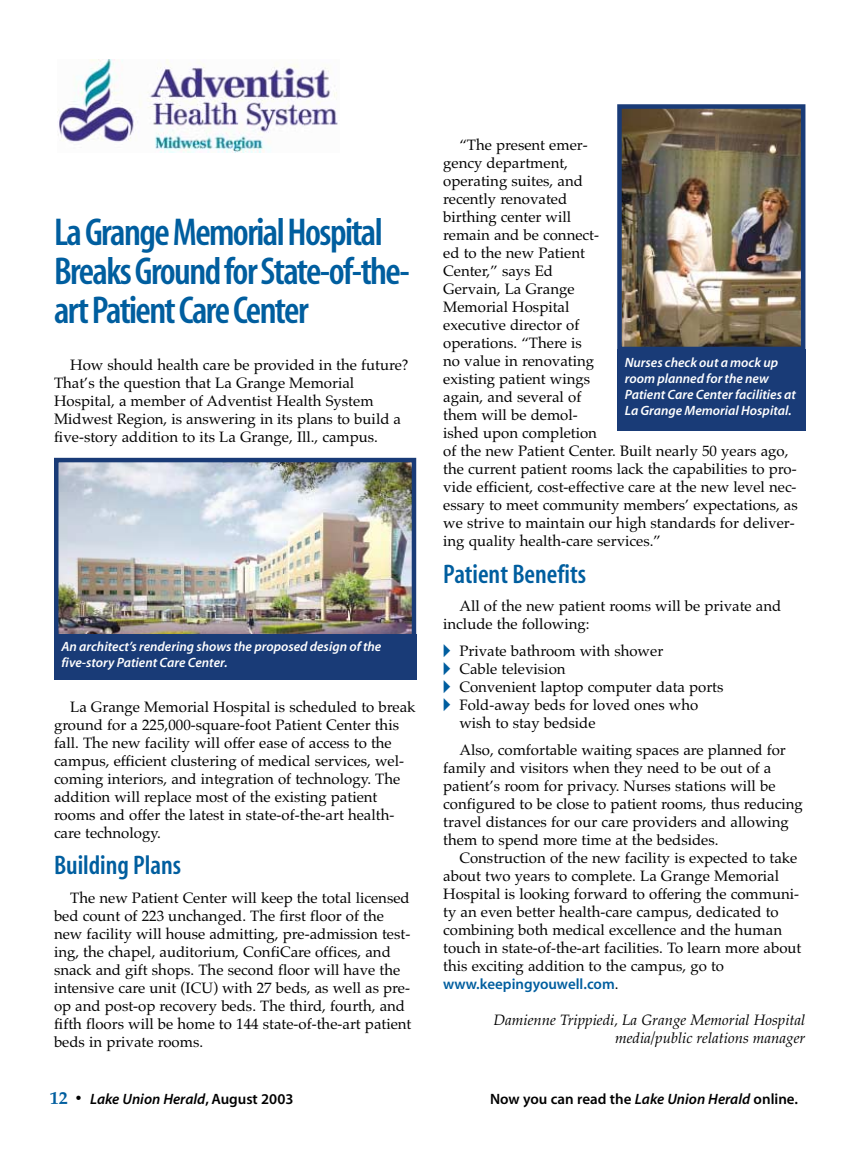
<style>
.page{position:relative;width:864px;height:1152px;background:#fff}
.page>*{position:absolute;margin:0;border:0;box-sizing:border-box;transform-origin:0 0}
.t1{font:39px/38.8px "Myriad MM 565 300";letter-spacing:-.04em;color:#005e9f}
.t2{font:27px "Myriad MM 565 300";color:#005e9f}
.t3{font:15px/18px "Palatino";color:#000}
.t4{font:italic 15px/18px "Palatino";color:#000;text-align:right}
.t5{font:15px "Myriad MM 565 600";color:#000}
.t6{font:15px "Myriad MM It 565 600";color:#000}
.t7{font:15px "Myriad MM 565 600";color:#005e9f}
.t8{font:13.5px/16.2px "Myriad MM It 565 600";color:#fff}
.s1{font-family:"European Pi Three";color:#005e9f}
.s2{font-family:"Palatino";color:#000}
.s3{font-family:"Palatino";font-weight:700;font-size:18px;color:#005e9f}
.s4{font-family:"Myriad MM 565 600";font-size:18px}
.s5{font-family:"Myriad MM 565 600"}
.s6{font-family:"Myriad MM It 565 600"}
</style>
<div class="page">
<img style="left:57px;top:59px;width:281px;height:94px">
<img style="left:59px;top:463px;width:352px;height:171px">
<div style="left:54px;top:458px;width:362px;height:190px;border:4px solid #193b77"></div>
<div style="left:54px;top:634px;width:362px;height:46px;background:#193b77"></div>
<img style="left:622px;top:109px;width:178px;height:237px">
<div style="left:617px;top:104px;width:188px;height:247px;border:4px solid #193b77"></div>
<div style="left:617px;top:350px;width:188px;height:81px;background:#193b77"></div>
<h1 class="t1" style="left:54px;top:216px;width:357px">La Grange Memorial Hospital<br>Breaks Ground for State-of-the&shy;art Patient Care Center</h1>
<p class="t3" style="left:54px;top:357px;width:356px;text-indent:16px">How should health care be provided in the future?<br>That’s the question that La Grange Memorial Hospital, a member of Adventist Health System Midwest Region, is answering in its plans to build a five-story addition to its La Grange, Ill., campus.</p>
<p class="t8" style="left:62px;top:640px;width:321px">An architect’s rendering shows the proposed design of the five-story Patient Care Center.</p>
<p class="t3" style="left:54px;top:699px;width:363px;text-indent:16px">La Grange Memorial Hospital is scheduled to break ground for a 225,000-square-foot Patient Center this fall. The new facility will offer ease of access to the campus, efficient clustering of medical services, wel&shy;coming interiors, and integration of technology. The addition will replace most of the existing patient rooms and offer the latest in state-of-the-art health&shy;care technology.</p>
<h2 class="t2" style="left:54px;top:855px;width:129px">Building Plans</h2>
<p class="t3" style="left:54px;top:891px;width:359px;text-indent:16px">The new Patient Center will keep the total licensed bed count of 223 unchanged. The first floor of the new facility will house admitting, pre-admission test&shy;ing, the chapel, auditorium, ConfiCare offices, and snack and gift shops. The second floor will have the intensive care unit (ICU) with 27 beds, as well as pre&shy;op and post-op recovery beds. The third, fourth, and fifth floors will be home to 144 state-of-the-art patient beds in private rooms.</p>
<p class="t3" style="left:443px;top:137px;width:356px;text-indent:16px">“The present emer-<br>gency department,<br>operating suites, and<br>recently renovated<br>birthing center will<br>remain and be connect-<br>ed to the new Patient<br>Center,” says Ed<br>Gervain, La Grange<br>Memorial Hospital<br>executive director of<br>operations. “There is<br>no value in renovating<br>existing patient wings<br>again, and several of<br>them will be demol-<br>ished upon completion<br>of the new Patient Center. Built nearly 50 years ago, the current patient rooms lack the capabilities to pro&shy;vide efficient, cost-effective care at the new level nec&shy;essary to meet community members’ expectations, as we strive to maintain our high standards for deliver&shy;ing quality health-care services.”</p>
<h2 class="t2" style="left:443px;top:564px;width:144px">Patient Benefits</h2>
<p class="t3" style="left:443px;top:599px;width:340px;text-indent:16px">All of the new patient rooms will be private and include the following:</p>
<p class="t3" style="left:443px;top:644px;width:222px"><span class="s1">-</span> Private bathroom with shower</p>
<p class="t3" style="left:443px;top:662px;width:124px"><span class="s1">-</span> Cable television</p>
<p class="t3" style="left:443px;top:680px;width:282px"><span class="s1">-</span> Convenient laptop computer data ports</p>
<p class="t3" style="left:459px;top:698px;width:240px;text-indent:-16px"><span class="s1">-</span> Fold-away beds for loved ones who wish to stay bedside</p>
<p class="t3" style="left:443px;top:743px;width:361px;text-indent:16px">Also, comfortable waiting spaces are planned for family and visitors when they need to be out of a patient’s room for privacy. Nurses stations will be configured to be close to patient rooms, thus reducing travel distances for our care providers and allowing them to spend more time at the bedsides.</p>
<p class="t3" style="left:443px;top:851px;width:360px;text-indent:16px">Construction of the new facility is expected to take about two years to complete. La Grange Memorial Hospital is looking forward to offering the communi&shy;ty an even better health-care campus, dedicated to combining both medical excellence and the human touch in state-of-the-art facilities. To learn more about this exciting addition to the campus, go to</p>
<p class="t7" style="left:443px;top:979px;width:177px">www.keepingyouwell.com<span class="s2">.</span></p>
<p class="t4" style="left:494px;top:1013px;width:313px">Damienne Trippiedi, La Grange Memorial Hospital media/public relations manager</p>
<p class="t8" style="left:625px;top:355px;width:173px">Nurses check out a mock up room planned for the new<br>Patient Care Center facilities at<br>La Grange Memorial Hospital.</p>
<p class="t6" style="left:50px;top:1093px;width:245px"><span class="s3">12</span> <span class="s4">•</span> Lake Union Herald<span class="s5">, August 2003</span></p>
<p class="t5" style="left:490px;top:1093px;width:309px">Now you can read the <span class="s6">Lake Union Herald</span> online.</p>
</div>
